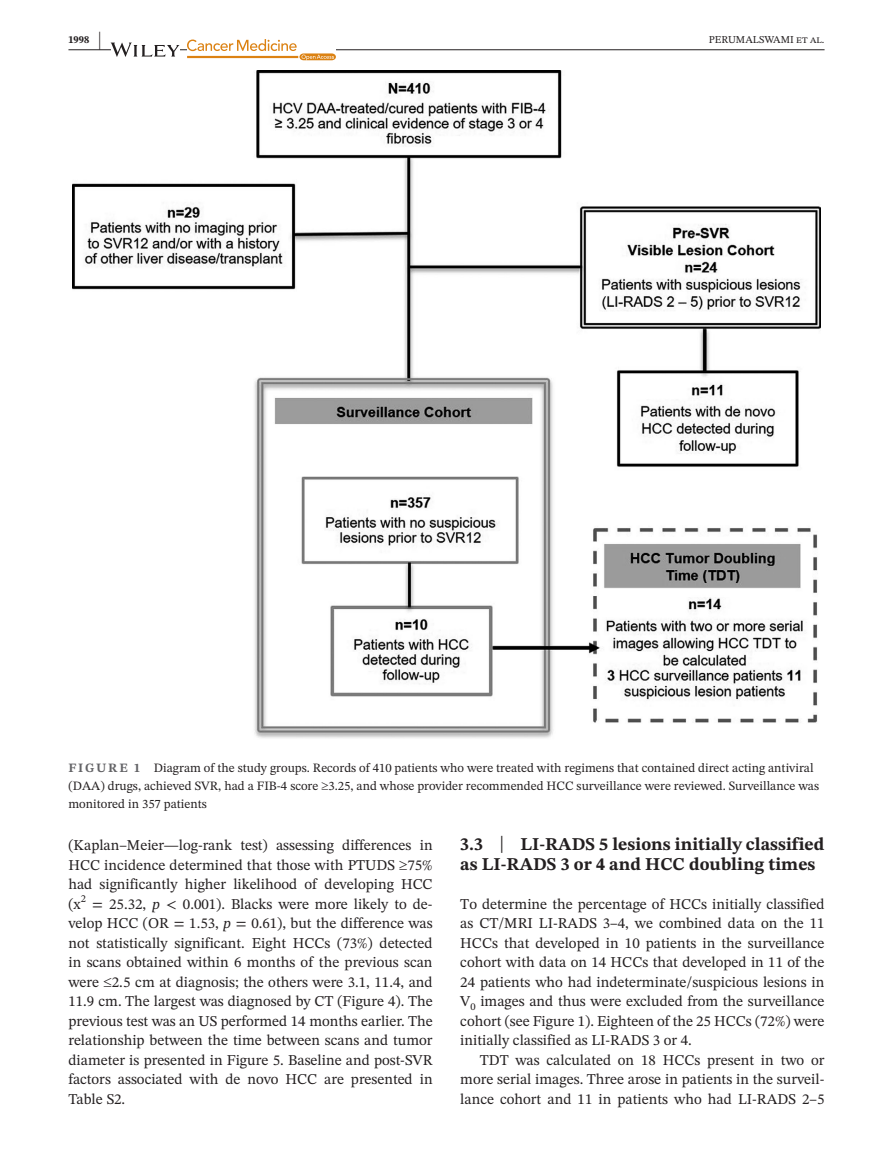
<style>
.page{position:relative;width:893px;height:1174px;background:#fff}
.page>*{position:absolute;margin:0;border:0;box-sizing:border-box;transform-origin:0 0}
.t1{font:700 18px/19.5px "STIX Two Text";color:#231f20}
.t2{font:15px/19.5px "STIX Two Text";color:#231f20;text-align:justify}
.t3{font:12.75px/18px "STIX Two Text";color:#231f20}
.t4{font:10.5px "STIX Two Text";color:#231f20}
.t5{font:700 10.5px "STIX Two Text";color:#231f20}
.s1{font-size:21px}
.s2{font-weight:700;color:#636366}
.s3{font-style:italic}
.s4{font-weight:400;font-size:23.7px}
</style>
<div class="page">
<hr style="left:68px;top:49px;width:756px;height:1px;background:#231f20">
<svg style="left:111px;top:43px;width:68px;height:14px"></svg>
<svg style="left:187px;top:39px;width:149px;height:21px"></svg>
<img style="left:72px;top:70px;width:749px;height:668px">
<p class="t5" style="left:68px;top:32px;width:34px">1998 <span class="s1">|</span></p>
<p class="t4" style="left:709px;top:32px;width:117px">PERUMALSWAMI et al.</p>
<p class="t3" style="left:68px;top:759px;width:752px"><span class="s2">FIGURE 1</span> Diagram of the study groups. Records of 410 patients who were treated with regimens that contained direct acting antiviral (DAA) drugs, achieved SVR, had a FIB-4 score ≥3.25, and whose provider recommended HCC surveillance were reviewed. Surveillance was monitored in 357 patients</p>
<p class="t2" style="left:68px;top:835px;width:366px">(Kaplan–Meier—log-rank test) assessing differences in HCC incidence determined that those with PTUDS ≥75% had significantly higher likelihood of developing HCC (x</p>
<p class="t4" style="left:81px;top:891px;width:7px">2</p>
<p class="t2" style="left:68px;top:894px;width:366px;text-indent:24px">= 25.32, <span class="s3">p</span> &lt; 0.001). Blacks were more likely to de&shy;velop HCC (OR = 1.53, <span class="s3">p</span> = 0.61), but the difference was not statistically significant. Eight HCCs (73%) detected in scans obtained within 6 months of the previous scan were ≤2.5 cm at diagnosis; the others were 3.1, 11.4, and 11.9 cm. The largest was diagnosed by CT (Figure 4). The previous test was an US performed 14 months earlier. The relationship between the time between scans and tumor diameter is presented in Figure 5. Baseline and post-SVR factors associated with de novo HCC are presented in Table S2.</p>
<p class="t1" style="left:460px;top:835px;width:366px">3.3 <span class="s4">|</span> LI-RADS 5 lesions initially classified as LI-RADS 3 or 4 and HCC doubling times</p>
<p class="t2" style="left:460px;top:894px;width:366px">To determine the percentage of HCCs initially classified as CT/MRI LI-RADS 3–4, we combined data on the 11<br>HCCs that developed in 10 patients in the surveillance cohort with data on 14 HCCs that developed in 11 of the 24 patients who had indeterminate/suspicious lesions in V<sub>0</sub> images and thus were excluded from the surveillance cohort (see Figure 1). Eighteen of the 25 HCCs (72%) were initially classified as LI-RADS 3 or 4.</p>
<p class="t2" style="left:460px;top:1050px;width:366px;text-indent:20px">TDT was calculated on 18 HCCs present in two or more serial images. Three arose in patients in the surveil&shy;lance cohort and 11 in patients who had LI-RADS 2–5</p>
</div>
